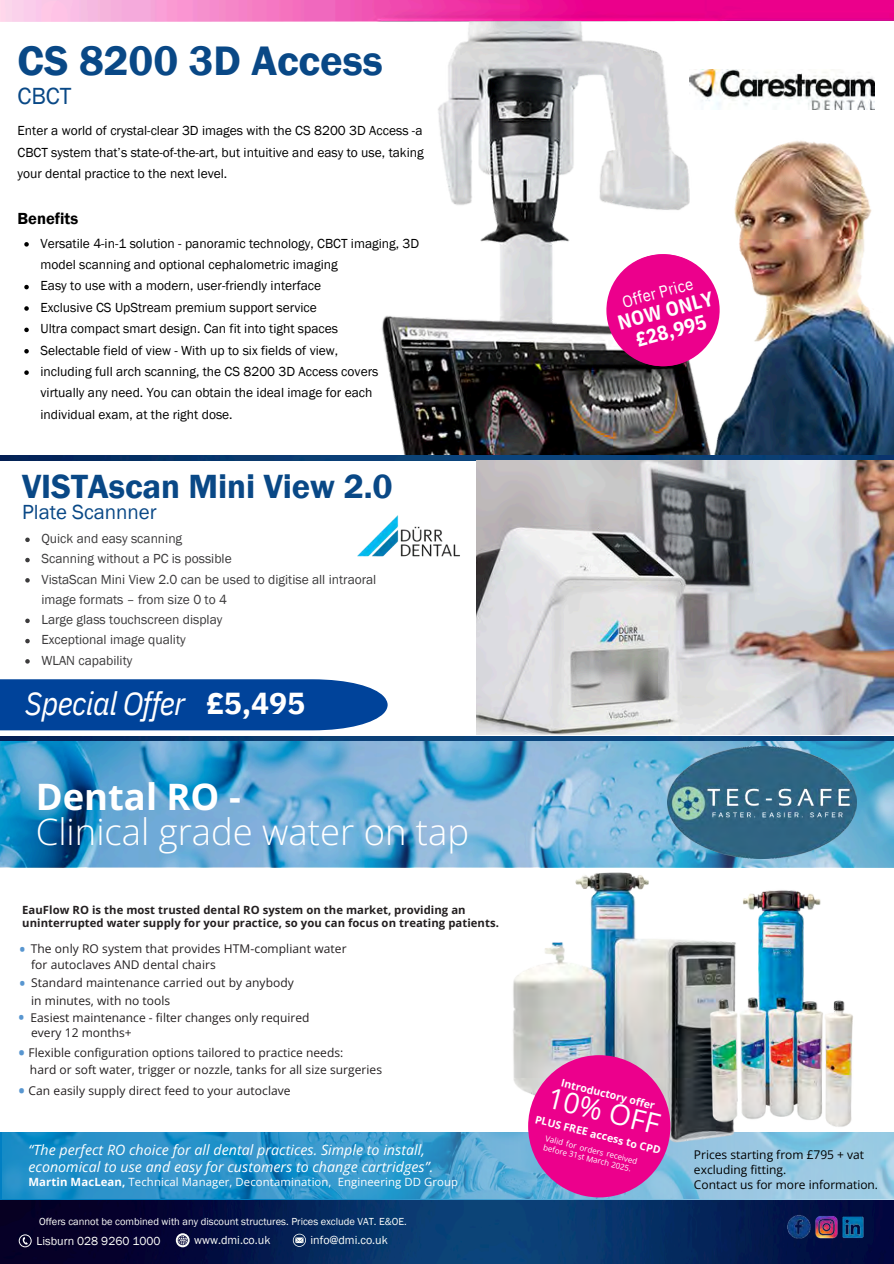
<style>
.page{position:relative;width:894px;height:1264px;background:#fff}
.page>*{position:absolute;margin:0;border:0;box-sizing:border-box;transform-origin:0 0}
.t1{font:600 42.3px "Franklin Gothic";color:#094886}
.t2{font:300 36.45px/34.5px "Open Sans";color:#fff}
.t3{font:600 34.5px "Franklin Gothic";color:#094886}
.t4{font:italic 32.4px "IBM Plex Sans Cond";letter-spacing:-.02em;color:#fff}
.t5{font:700 30.3px "IBM Plex Sans";color:#fff}
.t6{font:28.35px "Open Sans";color:#fff}
.t7{font:24px "Franklin Gothic";color:#094886}
.t8{font:22.5px "Open Sans";color:#5896d0}
.t9{font:21px "Franklin Gothic";color:#094886}
.t10{font:20.85px "Open Sans";color:#5896d0}
.t11{font:700 20.25px/21px "IBM Plex Sans Cond";color:#fff;text-align:center}
.t12{font:600 16.5px "Franklin Gothic";color:#000}
.t13{font:16.35px "IBM Plex Sans Cond";color:#fff}
.t14{font:italic 14.25px/16.8px "Open Sans";letter-spacing:.005em;color:#fff}
.t15{font:13.5px/21.3px "Franklin Gothic";color:#000}
.t16{font:13.5px/20.2px "Franklin Gothic";color:#3c3b3c}
.t17{font:12px "Open Sans";letter-spacing:.005em;color:#231f20}
.t18{font:12px/15px "Open Sans";color:#000}
.t19{font:12px "Franklin Gothic";color:#fdfefa}
.t20{font:11.4px "Open Sans";letter-spacing:.01em;color:#fff}
.t21{font:700 11.25px/13.2px "Open Sans";letter-spacing:.005em;color:#231f20}
.t22{font:700 10.65px "Open Sans";color:#fff}
.t23{font:10.5px "Franklin Gothic";color:#fdfefa}
.t24{font:7.95px/9.1px "Open Sans";color:#fff}
.s1{font-weight:700}
</style>
<div class="page">
<img style="left:0;top:0;width:365px;height:21px">
<img style="left:0;top:1200px;width:893px;height:63px">
<img style="left:779px;top:1200px;width:93px;height:53px">
<img style="left:365px;top:0;width:528px;height:454px">
<img style="left:689px;top:70px;width:185px;height:39px">
<img style="left:357px;top:515px;width:103px;height:42px">
<img style="left:0;top:455px;width:893px;height:6px">
<img style="left:0;top:736px;width:893px;height:131px">
<img style="left:3px;top:1132px;width:890px;height:66px">
<img style="left:500px;top:863px;width:258px;height:310px">
<img style="left:662px;top:877px;width:215px;height:272px">
<div style="left:528px;top:1055px;width:142px;height:142px;background:#ec008c;border-radius:50%"></div>
<img style="left:667px;top:746px;width:189px;height:112px">
<svg style="left:24px;top:242px;width:5px;height:4px"></svg>
<svg style="left:24px;top:285px;width:5px;height:4px"></svg>
<svg style="left:24px;top:306px;width:5px;height:5px"></svg>
<svg style="left:24px;top:327px;width:5px;height:5px"></svg>
<svg style="left:24px;top:349px;width:5px;height:4px"></svg>
<svg style="left:24px;top:370px;width:5px;height:5px"></svg>
<div style="left:0;top:679px;width:387px;height:51px;background:#00439a"></div>
<svg style="left:25px;top:537px;width:5px;height:5px"></svg>
<svg style="left:25px;top:558px;width:5px;height:4px"></svg>
<svg style="left:25px;top:578px;width:5px;height:4px"></svg>
<svg style="left:25px;top:618px;width:5px;height:5px"></svg>
<svg style="left:25px;top:639px;width:5px;height:4px"></svg>
<svg style="left:25px;top:659px;width:5px;height:4px"></svg>
<img style="left:476px;top:461px;width:417px;height:273px">
<svg style="left:19px;top:1234px;width:12px;height:13px"></svg>
<svg style="left:176px;top:1233px;width:13px;height:14px"></svg>
<svg style="left:293px;top:1233px;width:13px;height:13px"></svg>
<svg style="left:606px;top:254px;width:113px;height:112px"></svg>
<p class="t1" style="left:18px;top:36px;width:366px">CS 8200 3D Access</p>
<p class="t7" style="left:18px;top:82px;width:55px">CBCT</p>
<p class="t15" style="left:18px;top:120px;width:407px;text-align:justify">Enter a world of crystal-clear 3D images with the CS 8200 3D Access -a CBCT system that’s state-of-the-art, but intuitive and easy to use, taking your dental practice to the next level.</p>
<p class="t12" style="left:18px;top:209px;width:62px">Benefits</p>
<p class="t15" style="left:40px;top:232px;width:380px">Versatile 4-in-1 solution - panoramic technology, CBCT imaging, 3D model scanning and optional cephalometric imaging</p>
<h6 class="t15" style="left:40px;top:275px;width:282px">Easy to use with a modern, user-friendly interface</h6>
<h5 class="t15" style="left:40px;top:296px;width:278px">Exclusive CS UpStream premium support service</h5>
<h1 class="t15" style="left:40px;top:318px;width:299px">Ultra compact smart design. Can fit into tight spaces</h1>
<p class="t15" style="left:40px;top:339px;width:299px">Selectable field of view - With up to six fields of view,</p>
<h6 class="t15" style="left:40px;top:360px;width:339px">including full arch scanning, the CS 8200 3D Access covers virtually any need. You can obtain the ideal image for each individual exam, at the right dose.</h6>
<p class="t3" style="left:22px;top:466px;width:372px">VISTAscan Mini View 2.0</p>
<p class="t9" style="left:22px;top:499px;width:136px">Plate Scannner</p>
<p class="t16" style="left:41px;top:528px;width:142px">Quick and easy scanning</p>
<p class="t16" style="left:41px;top:548px;width:192px">Scanning without a PC is possible</p>
<p class="t16" style="left:41px;top:569px;width:336px">VistaScan Mini View 2.0 can be used to digitise all intraoral image formats – from size 0 to 4</p>
<p class="t16" style="left:41px;top:609px;width:182px">Large glass touchscreen display</p>
<p class="t16" style="left:41px;top:629px;width:146px">Exceptional image quality</p>
<p class="t16" style="left:41px;top:650px;width:92px">WLAN capability</p>
<p class="t4" style="left:25px;top:681px;width:161px">Special Offer</p>
<p class="t5" style="left:206px;top:683px;width:100px">£5,495</p>
<p class="t2" style="left:36px;top:778px;width:434px"><span class="s1">Dental RO -<br></span>Clinical grade water on tap</p>
<h2 class="t21" style="left:22px;top:902px;width:478px">EauFlow RO is the most trusted dental RO system on the market, providing an uninterrupted water supply for your practice, so you can focus on treating patients.</h2>
<p class="t17" style="left:31px;top:940px;width:317px">The only RO system that provides HTM-compliant water</p>
<p class="t17" style="left:31px;top:956px;width:186px">for autoclaves AND dental chairs</p>
<p class="t17" style="left:31px;top:974px;width:264px">Standard maintenance carried out by anybody</p>
<p class="t17" style="left:31px;top:992px;width:141px">in minutes, with no tools</p>
<p class="t17" style="left:31px;top:1009px;width:280px">Easiest maintenance - filter changes only required</p>
<p class="t17" style="left:31px;top:1024px;width:102px">every 12 months+</p>
<p class="t17" style="left:28px;top:1044px;width:316px">Flexible configuration options tailored to practice needs:</p>
<h4 class="t17" style="left:30px;top:1061px;width:353px">hard or soft water, trigger or nozzle, tanks for all size surgeries</h4>
<h3 class="t17" style="left:29px;top:1082px;width:263px">Can easily supply direct feed to your autoclave</h3>
<p class="t10" style="left:18px;top:934px;width:9px">•</p>
<p class="t10" style="left:18px;top:968px;width:9px">•</p>
<p class="t10" style="left:18px;top:1003px;width:9px">•</p>
<h2 class="t8" style="left:18px;top:1037px;width:10px">•</h2>
<p class="t8" style="left:18px;top:1074px;width:10px">•</p>
<p class="t14" style="left:28px;top:1140px;width:406px">“The perfect RO choice for all dental practices. Simple to install, economical to use and easy for customers to change cartridges”.</p>
<p class="t20" style="left:28px;top:1173px;width:431px"><span class="s1">Martin MacLean,</span> Technical Manager, Decontamination, Engineering DD Group</p>
<p class="t23" style="left:39px;top:1215px;width:369px">Offers cannot be combined with any discount structures. Prices exclude VAT. E&amp;OE.</p>
<p class="t19" style="left:37px;top:1234px;width:125px">Lisburn 028 9260 1000</p>
<p class="t19" style="left:194px;top:1232px;width:78px">www.dmi.co.uk</p>
<p class="t19" style="left:310px;top:1232px;width:79px">info@dmi.co.uk</p>
<p class="t13" style="left:619px;top:291px;width:74px;rotate:-15deg">Offer Price</p>
<p class="t11" style="left:615px;top:312px;width:99px;rotate:-15deg">NOW ONLY £28,995</p>
<p class="t22" style="left:563px;top:1075px;width:98px;rotate:14deg">Introductory offer</p>
<p class="t6" style="left:553px;top:1077px;width:116px;rotate:14deg">10% OFF</p>
<p class="t22" style="left:537px;top:1111px;width:130px;rotate:14deg">PLUS FREE access to CPD</p>
<p class="t24" style="left:546px;top:1133px;width:96px;rotate:14deg">Valid for orders received before 31st March 2025.</p>
<p class="t18" style="left:693px;top:1146px;width:171px">Prices starting from £795 + vat excluding fitting.</p>
<p class="t18" style="left:693px;top:1176px;width:185px">Contact us for more information.</p>
</div>
